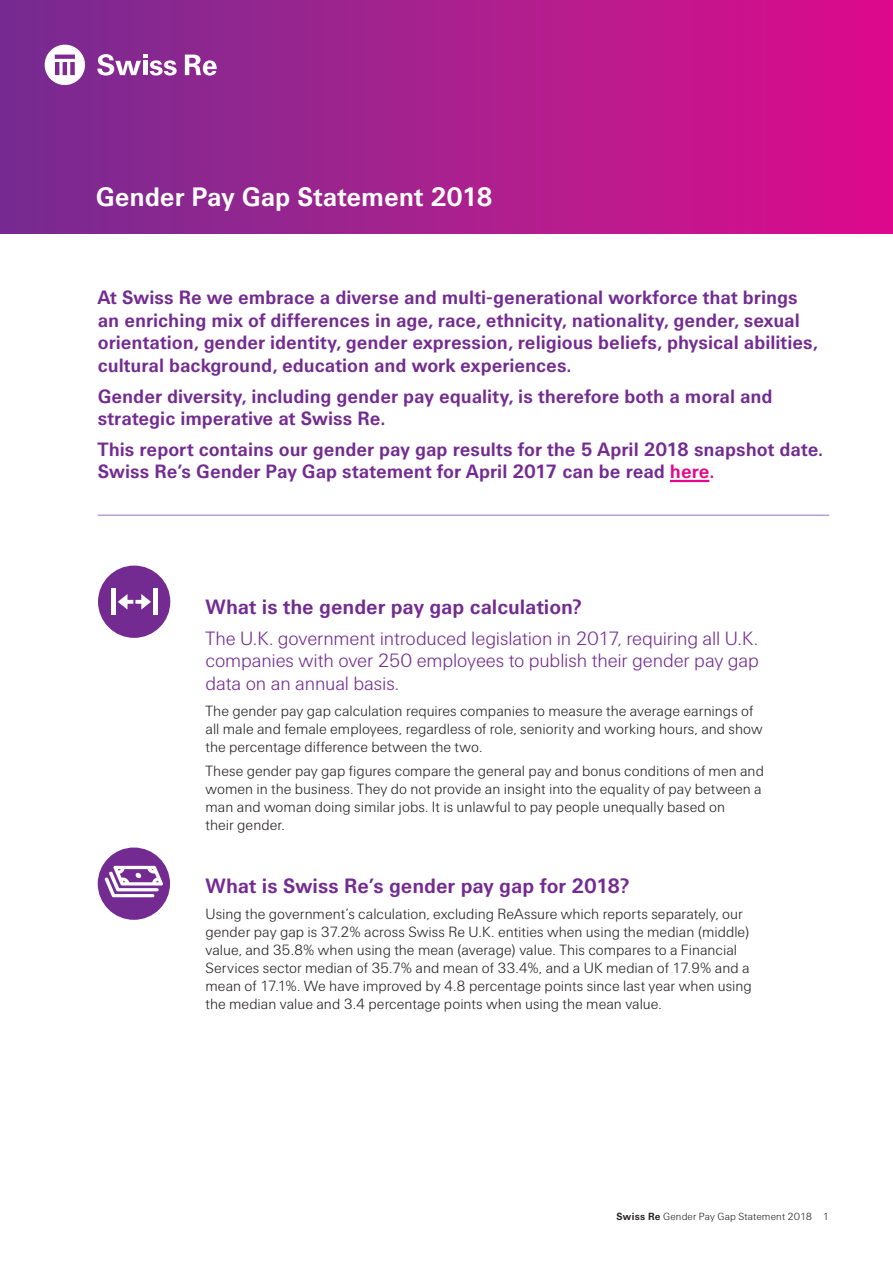
<style>
.page{position:relative;width:893px;height:1263px;background:#fff}
.page>*{position:absolute;margin:0;border:0;box-sizing:border-box;transform-origin:0 0}
.t1{font:700 27px "Swiss Re Sans OT";letter-spacing:-.005em;color:#fff}
.t2{font:700 21px "Swiss Re Sans OT";color:#742b91}
.t3{font:700 19.5px/22.5px "Swiss Re Sans OT";color:#742b91}
.t4{font:300 19.5px/22.5px "Swiss Re Sans OT";letter-spacing:-.005em;color:#742b91;text-align:justify}
.t5{font:300 15px/18px "Swiss Re Sans OT";color:#231f20}
.t6{font:300 10.5px "Swiss Re Sans OT";letter-spacing:.015em;color:#231f20}
.s1{color:#e2078c}
.s2{font-weight:700}
</style>
<div class="page">
<div style="left:98px;top:566px;width:72px;height:72px;background:#742b91;border-radius:50%"></div>
<hr style="left:670px;top:480px;width:39px;height:2px;background:#e2078c">
<svg style="left:118px;top:594px;width:33px;height:16px"></svg>
<hr style="left:153px;top:588px;width:4px;height:27px;background:#fff">
<div style="left:111px;top:588px;width:5px;height:27px;background:#fff"></div>
<hr style="left:98px;top:515px;width:731px;height:1px;background:#742b91">
<div style="left:98px;top:847px;width:72px;height:73px;background:#742b91;border-radius:50%"></div>
<svg style="left:105px;top:866px;width:58px;height:31px"></svg>
<div style="left:0;top:0;width:893px;height:234px;background:linear-gradient(to right,#752f91,#dd0e8b)"></div>
<svg style="left:45px;top:45px;width:40px;height:40px"></svg>
<svg style="left:97px;top:54px;width:80px;height:22px"></svg>
<svg style="left:185px;top:55px;width:32px;height:21px"></svg>
<h1 class="t1" style="left:96px;top:180px;width:399px">Gender Pay Gap Statement 2018</h1>
<p class="t3" style="left:98px;top:286px;width:721px">At Swiss Re we embrace a diverse and multi-generational workforce that brings an enriching mix of differences in age, race, ethnicity, nationality, gender, sexual orientation, gender identity, gender expression, religious beliefs, physical abilities, cultural background, education and work experiences.</p>
<h3 class="t3" style="left:98px;top:385px;width:676px">Gender diversity, including gender pay equality, is therefore both a moral and strategic imperative at Swiss Re.</h3>
<h3 class="t3" style="left:98px;top:438px;width:727px">This report contains our gender pay gap results for the 5 April 2018 snapshot date.<br>Swiss Re’s Gender Pay Gap statement for April 2017 can be read <span class="s1">here.</span></h3>
<h2 class="t2" style="left:206px;top:594px;width:377px">What is the gender pay gap calculation?</h2>
<h3 class="t4" style="left:206px;top:627px;width:555px">The U.K. government introduced legislation in 2017, requiring all U.K. companies with over 250 employees to publish their gender pay gap data on an annual basis.</h3>
<p class="t5" style="left:206px;top:702px;width:559px">The gender pay gap calculation requires companies to measure the average earnings of all male and female employees, regardless of role, seniority and working hours, and show the percentage difference between the two.</p>
<p class="t5" style="left:206px;top:762px;width:560px">These gender pay gap figures compare the general pay and bonus conditions of men and women in the business. They do not provide an insight into the equality of pay between a man and woman doing similar jobs. It is unlawful to pay people unequally based on<br>their gender.</p>
<h2 class="t2" style="left:206px;top:873px;width:425px">What is Swiss Re’s gender pay gap for 2018?</h2>
<p class="t5" style="left:206px;top:905px;width:548px">Using the government’s calculation, excluding ReAssure which reports separately, our gender pay gap is 37.2% across Swiss Re U.K. entities when using the median (middle) value, and 35.8% when using the mean (average) value. This compares to a Financial Services sector median of 35.7% and mean of 33.4%, and a UK median of 17.9% and a mean of 17.1%. We have improved by 4.8 percentage points since last year when using the median value and 3.4 percentage points when using the mean value.</p>
<p class="t6" style="left:616px;top:1210px;width:214px"><span class="s2">Swiss Re</span> Gender Pay Gap Statement 2018 1</p>
</div>
